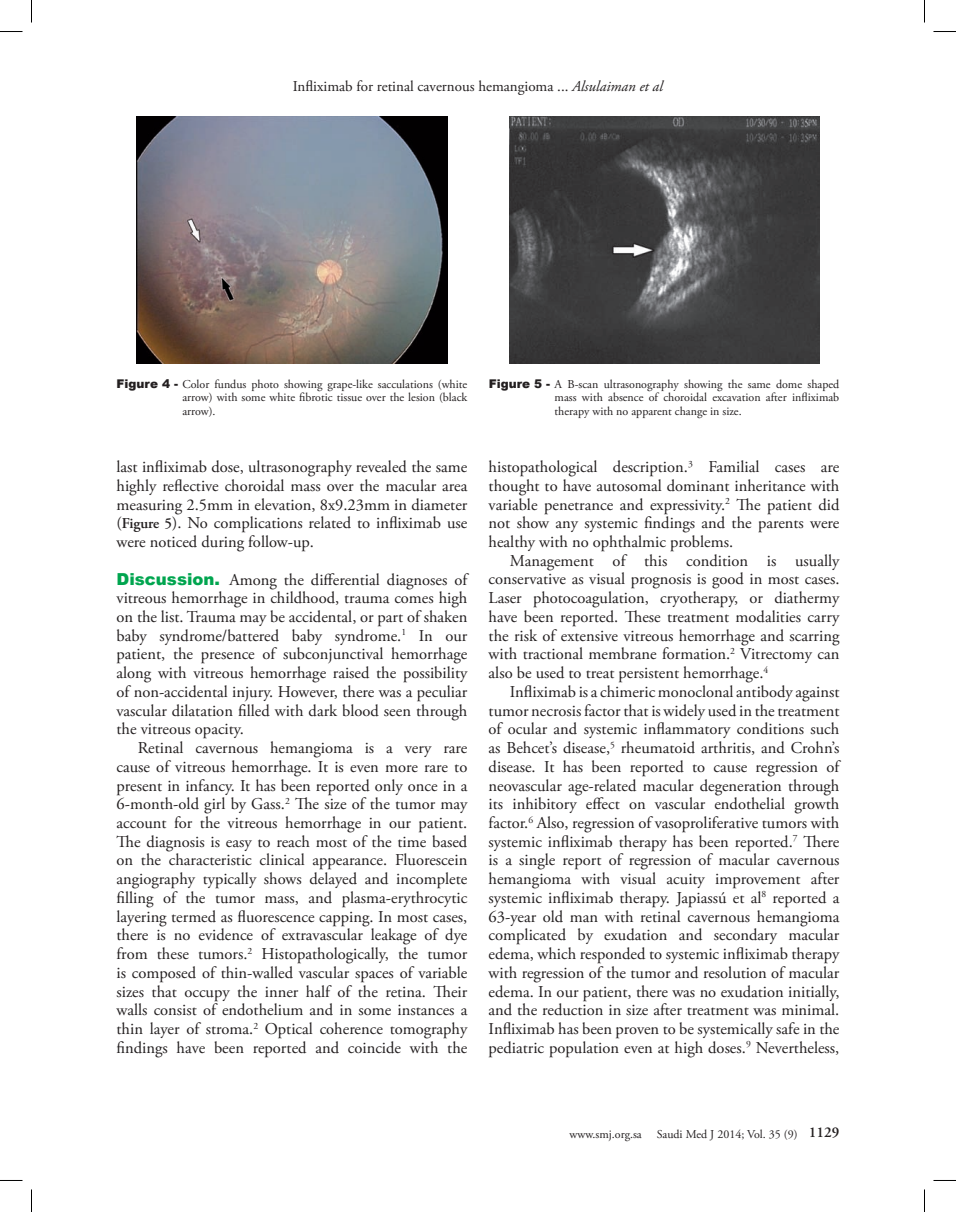
<style>
.page{position:relative;width:956px;height:1212px;background:#fff}
.page>*{position:absolute;margin:0;border:0;box-sizing:border-box;transform-origin:0 0}
.t1{font:16.5px/18.8px "Adobe Garamond Pro";color:#231f20;text-align:justify}
.t2{font:15px "Adobe Garamond Pro";color:#231f20}
.t3{font:12px/13.5px "Adobe Garamond Pro";color:#231f20;text-align:justify}
.s1{font-style:italic}
.s2{font-family:"Arial";font-weight:900}
.s3{font-weight:600;font-size:15px}
.s4{font-family:"Arial";font-weight:900;color:#00a54f}
</style>
<div class="page">
<img style="left:136px;top:117px;width:311px;height:247px">
<img style="left:509px;top:117px;width:310px;height:247px">
<svg style="left:0;top:31px;width:22px;height:1px"></svg>
<svg style="left:933px;top:31px;width:23px;height:1px"></svg>
<svg style="left:31px;top:0;width:1px;height:22px"></svg>
<svg style="left:31px;top:1189px;width:1px;height:22px"></svg>
<svg style="left:924px;top:0;width:1px;height:22px"></svg>
<svg style="left:924px;top:1189px;width:1px;height:22px"></svg>
<p class="t2" style="left:293px;top:77px;width:372px">Infliximab for retinal cavernous hemangioma ... <span class="s1">Alsulaiman et al</span></p>
<p class="t3" style="left:182px;top:377px;width:286px;text-indent:-66px"><span class="s2">Figure 4 -</span> Color fundus photo showing grape-like sacculations (white arrow) with some white fibrotic tissue over the lesion (black arrow).</p>
<p class="t3" style="left:555px;top:377px;width:286px;text-indent:-66px"><span class="s2">Figure 5 -</span> A B-scan ultrasonography showing the same dome shaped mass with absence of choroidal excavation after infliximab therapy with no apparent change in size.</p>
<p class="t1" style="left:117px;top:458px;width:352px">last infliximab dose, ultrasonography revealed the same highly reflective choroidal mass over the macular area measuring 2.5mm in elevation, 8x9.23mm in diameter (<span class="s3">Figure 5</span>). No complications related to infliximab use were noticed during follow-up.</p>
<p class="t1" style="left:117px;top:570px;width:352px"><span class="s4">Discussion.</span> Among the differential diagnoses of vitreous hemorrhage in childhood, trauma comes high on the list. Trauma may be accidental, or part of shaken baby syndrome/battered baby syndrome.<sup>1</sup> In our patient, the presence of subconjunctival hemorrhage along with vitreous hemorrhage raised the possibility of non-accidental injury. However, there was a peculiar vascular dilatation filled with dark blood seen through the vitreous opacity.</p>
<p class="t1" style="left:117px;top:738px;width:352px;text-indent:21px">Retinal cavernous hemangioma is a very rare cause of vitreous hemorrhage. It is even more rare to present in infancy. It has been reported only once in a 6-month-old girl by Gass.<sup>2</sup> The size of the tumor may account for the vitreous hemorrhage in our patient.<br>The diagnosis is easy to reach most of the time based on the characteristic clinical appearance. Fluorescein angiography typically shows delayed and incomplete filling of the tumor mass, and plasma-erythrocytic layering termed as fluorescence capping. In most cases, there is no evidence of extravascular leakage of dye from these tumors.<sup>2</sup> Histopathologically, the tumor is composed of thin-walled vascular spaces of variable sizes that occupy the inner half of the retina. Their walls consist of endothelium and in some instances a thin layer of stroma.<sup>2</sup> Optical coherence tomography findings have been reported and coincide with the</p>
<p class="t1" style="left:489px;top:458px;width:352px">histopathological description.<sup>3</sup> Familial cases are thought to have autosomal dominant inheritance with variable penetrance and expressivity.<sup>2</sup> The patient did not show any systemic findings and the parents were healthy with no ophthalmic problems.</p>
<p class="t1" style="left:489px;top:551px;width:352px;text-indent:21px">Management of this condition is usually conservative as visual prognosis is good in most cases.<br>Laser photocoagulation, cryotherapy, or diathermy have been reported. These treatment modalities carry the risk of extensive vitreous hemorrhage and scarring with tractional membrane formation.<sup>2</sup> Vitrectomy can also be used to treat persistent hemorrhage.<sup>4</sup></p>
<p class="t1" style="left:489px;top:682px;width:352px;text-indent:21px">Infliximab is a chimeric monoclonal antibody against tumor necrosis factor that is widely used in the treatment of ocular and systemic inflammatory conditions such as Behcet’s disease,<sup>5</sup> rheumatoid arthritis, and Crohn’s disease. It has been reported to cause regression of neovascular age-related macular degeneration through its inhibitory effect on vascular endothelial growth factor.<sup>6</sup> Also, regression of vasoproliferative tumors with systemic infliximab therapy has been reported.<sup>7</sup> There is a single report of regression of macular cavernous hemangioma with visual acuity improvement after systemic infliximab therapy. Japiassú et al<sup>8</sup> reported a 63-year old man with retinal cavernous hemangioma complicated by exudation and secondary macular edema, which responded to systemic infliximab therapy with regression of the tumor and resolution of macular edema. In our patient, there was no exudation initially, and the reduction in size after treatment was minimal.<br>Infliximab has been proven to be systemically safe in the pediatric population even at high doses.<sup>9</sup> Nevertheless,</p>
<p class="t3" style="left:570px;top:1127px;width:271px">www.smj.org.sa Saudi Med J 2014; Vol. 35 (9) <span class="s3">1129</span></p>
</div>
